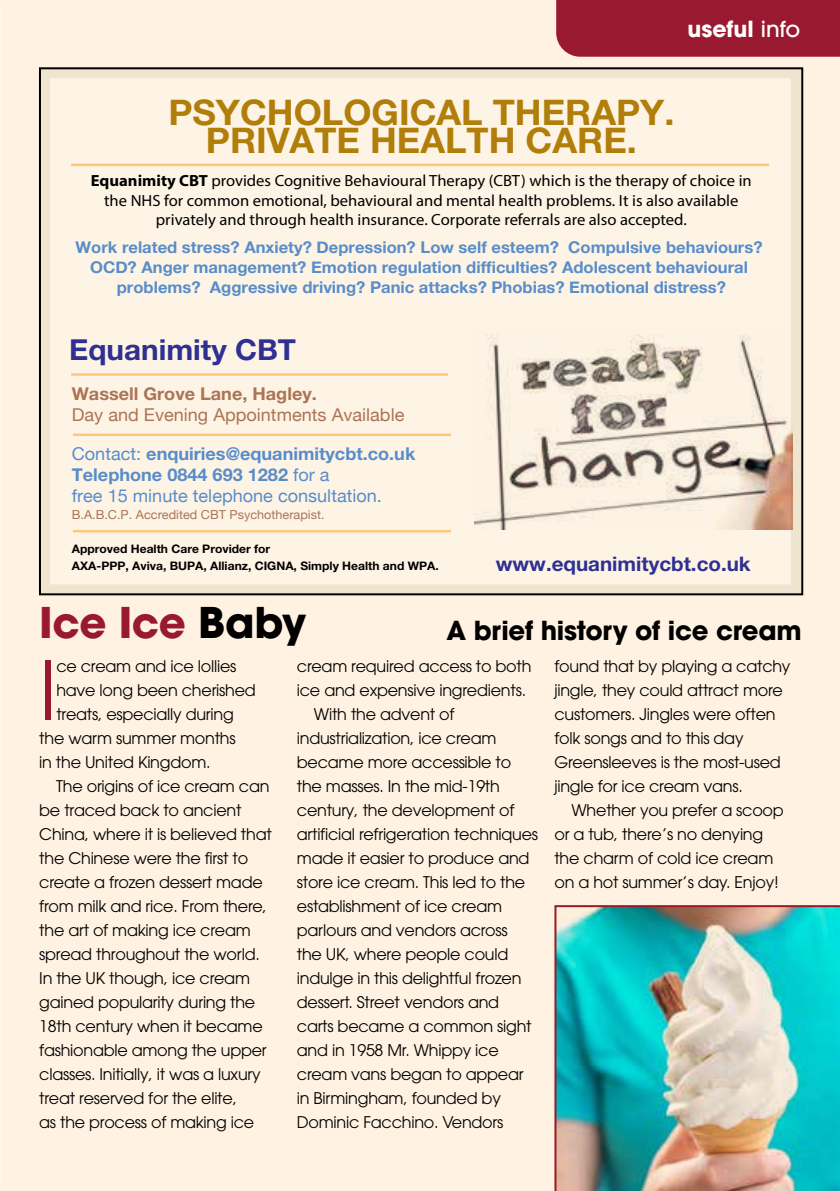
<style>
.page{position:relative;width:840px;height:1191px;background:#fff}
.page>*{position:absolute;margin:0;border:0;box-sizing:border-box;transform-origin:0 0}
.t1{font:80.8px "ITC Avant Garde Pro";color:#991a30}
.t2{font:700 42px "ITC Avant Garde Pro";letter-spacing:-.01em;color:#991a30}
.t3{font:700 35.4px/28.6px "Helvetica Neue LT Std";color:#b07e09;text-align:center}
.t4{font:700 29px "Helvetica Neue LT Std";color:#2e3092}
.t5{font:700 26px "ITC Avant Garde Pro";letter-spacing:-.01em;color:#000}
.t6{font:700 22px "ITC Avant Garde Pro";color:#fff}
.t7{font:700 20px "Helvetica Neue LT Std";color:#2e3092}
.t8{font:700 17.6px/21.2px "Helvetica Neue LT Std";color:#588dc9}
.t9{font:17.6px "Helvetica Neue";color:#aa7455}
.t10{font:17.6px "Helvetica Neue";color:#588dc9}
.t11{font:700 17.6px "Helvetica Neue LT Std";color:#aa7455}
.t12{font:16.2px/19.4px "Myriad Pro";color:#000;text-align:center}
.t13{font:700 16.2px/20px "Helvetica Neue";color:#588dc9;text-align:center}
.t14{font:16px/24px "ITC Avant Garde Pro";letter-spacing:-.015em;color:#000}
.t15{font:12.4px "Helvetica Neue";color:#aa7455}
.t16{font:700 11.8px/17.2px "Helvetica Neue LT Std";color:#000}
.s1{font-weight:500}
.s2{font-weight:700}
.s3{font-family:"Helvetica Neue";font-weight:400}
.s4{color:#000}
</style>
<div class="page">
<div style="left:0;top:0;width:839px;height:1191px;background:#fff2e2"></div>
<div style="left:556px;top:0;width:283px;height:57px;background:#991a30"></div>
<svg style="left:42px;top:70px;width:757px;height:522px"></svg>
<hr style="left:71px;top:373px;width:377px;height:3px;background:#fec77c">
<hr style="left:71px;top:164px;width:697px;height:2px;background:#fec77c">
<hr style="left:73px;top:530px;width:378px;height:2px;background:#fec77c">
<hr style="left:73px;top:433px;width:378px;height:3px;background:#fec77c">
<img style="left:474px;top:323px;width:318px;height:207px">
<img style="left:554px;top:905px;width:285px;height:286px">
<h3 class="t6" style="left:687px;top:14px;width:114px">useful <span class="s1">info</span></h3>
<h3 class="t3" style="left:168px;top:97px;width:507px">PSYCHOLOGICAL THERAPY.<br>PRIVATE HEALTH CARE.</h3>
<p class="t12" style="left:91px;top:171px;width:662px"><span class="s2">Equanimity CBT</span> provides Cognitive Behavioural Therapy (CBT) which is the therapy of choice in the NHS for common emotional, behavioural and mental health problems. It is also available privately and through health insurance. Corporate referrals are also accepted.</p>
<p class="t13" style="left:76px;top:238px;width:688px">Work related stress? Anxiety? Depression? Low self esteem? Compulsive behaviours?<br>OCD? Anger management? Emotion regulation difficulties? Adolescent behavioural problems? Aggressive driving? Panic attacks? Phobias? Emotional distress?</p>
<h3 class="t4" style="left:69px;top:331px;width:228px">Equanimity CBT</h3>
<p class="t11" style="left:72px;top:383px;width:246px">Wassell Grove Lane, Hagley.</p>
<p class="t9" style="left:72px;top:402px;width:334px">Day and Evening Appointments Available</p>
<p class="t8" style="left:72px;top:442px;width:345px"><span class="s3">Contact:</span> enquiries@equanimitycbt.co.uk<br>Telephone 0844 693 1282 <span class="s3">for a</span></p>
<p class="t10" style="left:72px;top:483px;width:311px">free 15 minute telephone consultation.</p>
<p class="t15" style="left:72px;top:506px;width:254px">B.A.B.C.P. Accredited CBT Psychotherapist.</p>
<p class="t16" style="left:72px;top:540px;width:368px">Approved Health Care Provider for<br>AXA-PPP, Aviva, BUPA, Allianz, CIGNA, Simply Health and WPA.</p>
<p class="t7" style="left:495px;top:551px;width:256px">www.equanimitycbt.co.uk</p>
<h2 class="t2" style="left:39px;top:594px;width:268px">Ice Ice <span class="s4">Baby</span></h2>
<h3 class="t5" style="left:446px;top:613px;width:356px">A brief history of ice cream</h3>
<h1 class="t1" style="left:39px;top:640px;width:20px">I</h1>
<p class="t14" style="left:56px;top:654px;width:181px">ce cream and ice lollies</p>
<p class="t14" style="left:56px;top:678px;width:201px">have long been cherished</p>
<p class="t14" style="left:56px;top:702px;width:179px">treats, especially during</p>
<p class="t14" style="left:39px;top:726px;width:198px">the warm summer months</p>
<p class="t14" style="left:39px;top:750px;width:173px">in the United Kingdom.</p>
<p class="t14" style="left:56px;top:774px;width:214px">The origins of ice cream can</p>
<p class="t14" style="left:39px;top:798px;width:203px">be traced back to ancient</p>
<p class="t14" style="left:39px;top:822px;width:234px">China, where it is believed that</p>
<p class="t14" style="left:39px;top:846px;width:210px">the Chinese were the first to</p>
<p class="t14" style="left:39px;top:870px;width:225px">create a frozen dessert made</p>
<p class="t14" style="left:39px;top:894px;width:229px">from milk and rice. From there,</p>
<p class="t14" style="left:39px;top:918px;width:213px">the art of making ice cream</p>
<p class="t14" style="left:39px;top:942px;width:222px">spread throughout the world.</p>
<p class="t14" style="left:39px;top:966px;width:212px">In the UK though, ice cream</p>
<p class="t14" style="left:39px;top:990px;width:217px">gained popularity during the</p>
<p class="t14" style="left:39px;top:1014px;width:225px">18th century when it became</p>
<p class="t14" style="left:39px;top:1038px;width:229px">fashionable among the upper</p>
<p class="t14" style="left:39px;top:1062px;width:223px">classes. Initially, it was a luxury</p>
<p class="t14" style="left:39px;top:1086px;width:199px">treat reserved for the elite,</p>
<p class="t14" style="left:39px;top:1110px;width:216px">as the process of making ice</p>
<p class="t14" style="left:297px;top:654px;width:236px">cream required access to both</p>
<p class="t14" style="left:297px;top:678px;width:230px">ice and expensive ingredients.</p>
<p class="t14" style="left:314px;top:702px;width:142px">With the advent of</p>
<p class="t14" style="left:297px;top:726px;width:201px">industrialization, ice cream</p>
<p class="t14" style="left:297px;top:750px;width:216px">became more accessible to</p>
<p class="t14" style="left:297px;top:774px;width:204px">the masses. In the mid-19th</p>
<p class="t14" style="left:297px;top:798px;width:219px">century, the development of</p>
<p class="t14" style="left:297px;top:822px;width:242px">artificial refrigeration techniques</p>
<p class="t14" style="left:297px;top:846px;width:234px">made it easier to produce and</p>
<p class="t14" style="left:297px;top:870px;width:230px">store ice cream. This led to the</p>
<p class="t14" style="left:297px;top:894px;width:206px">establishment of ice cream</p>
<p class="t14" style="left:297px;top:918px;width:212px">parlours and vendors across</p>
<p class="t14" style="left:297px;top:942px;width:213px">the UK, where people could</p>
<p class="t14" style="left:297px;top:966px;width:226px">indulge in this delightful frozen</p>
<p class="t14" style="left:297px;top:990px;width:204px">dessert. Street vendors and</p>
<p class="t14" style="left:297px;top:1014px;width:236px">carts became a common sight</p>
<p class="t14" style="left:297px;top:1038px;width:203px">and in 1958 Mr. Whippy ice</p>
<p class="t14" style="left:297px;top:1062px;width:228px">cream vans began to appear</p>
<p class="t14" style="left:297px;top:1086px;width:205px">in Birmingham, founded by</p>
<p class="t14" style="left:297px;top:1110px;width:208px">Dominic Facchino. Vendors</p>
<p class="t14" style="left:554px;top:654px;width:237px">found that by playing a catchy jingle, they could attract more customers. Jingles were often folk songs and to this day<br>Greensleeves is the most-used jingle for ice cream vans.</p>
<p class="t14" style="left:554px;top:798px;width:231px;text-indent:17px">Whether you prefer a scoop or a tub, there’s no denying the charm of cold ice cream on a hot summer’s day. Enjoy!</p>
</div>
